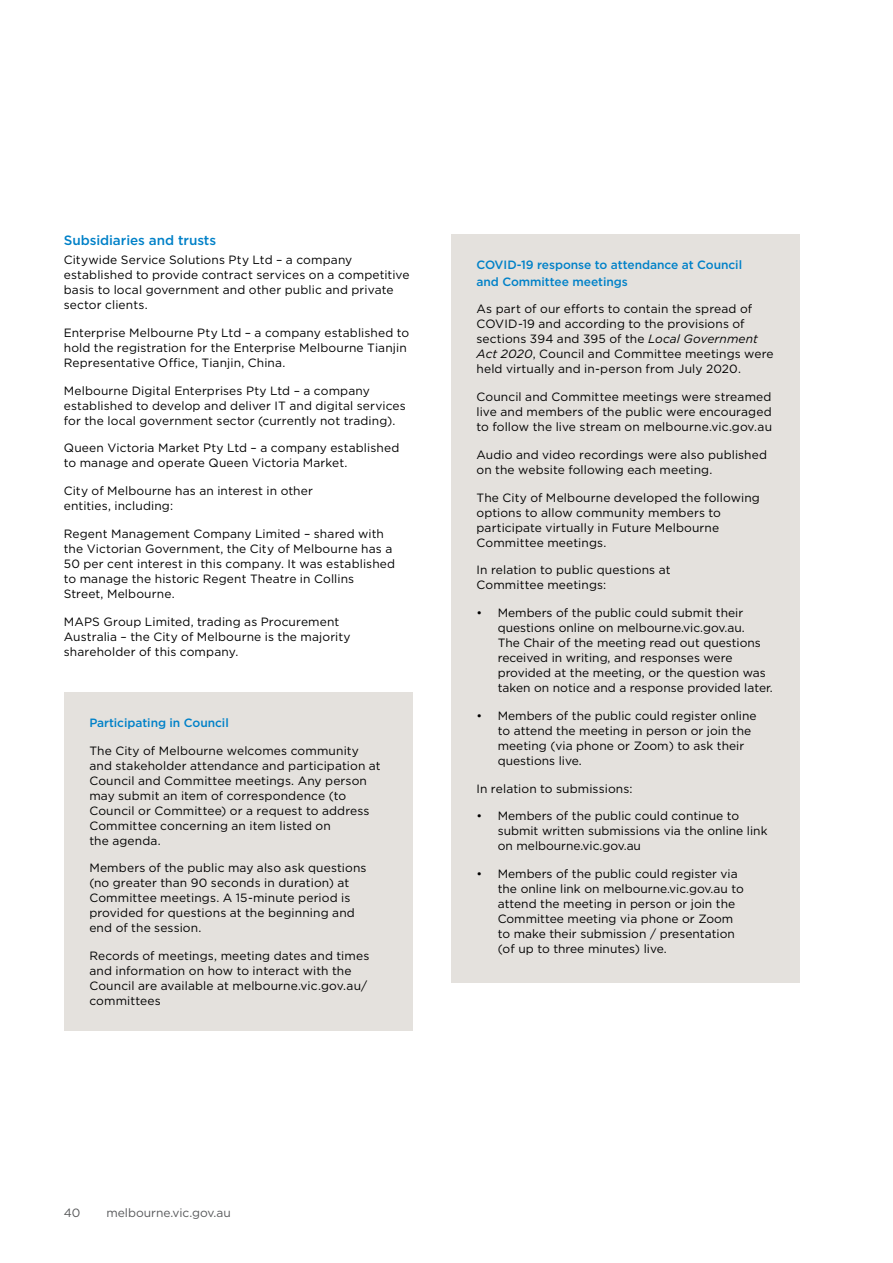
<style>
.page{position:relative;width:893px;height:1263px;background:#fff}
.page>*{position:absolute;margin:0;border:0;box-sizing:border-box;transform-origin:0 0}
.t1{font:500 13.5px "Gotham";letter-spacing:-.005em;color:#0081c8}
.t2{font:12px/15px "Gotham";letter-spacing:.005em;color:#000}
.t3{font:500 12px/16.5px "Gotham";letter-spacing:-.005em;color:#0081c8}
.t4{font:12px "Gotham";color:#58595b}
.s1{font-style:italic}
</style>
<div class="page">
<div style="left:64px;top:692px;width:348px;height:339px;background:#e4e1dd"></div>
<div style="left:451px;top:234px;width:348px;height:748px;background:#e4e1dd"></div>
<p class="t1" style="left:64px;top:235px;width:154px">Subsidiaries and trusts</p>
<p class="t2" style="left:64px;top:253px;width:347px">Citywide Service Solutions Pty Ltd – a company established to provide contract services on a competitive basis to local government and other public and private sector clients.</p>
<p class="t2" style="left:64px;top:326px;width:347px">Enterprise Melbourne Pty Ltd – a company established to hold the registration for the Enterprise Melbourne Tianjin<br>Representative Office, Tianjin, China.</p>
<p class="t2" style="left:64px;top:384px;width:343px">Melbourne Digital Enterprises Pty Ltd – a company established to develop and deliver IT and digital services for the local government sector (currently not trading).</p>
<p class="t2" style="left:64px;top:441px;width:337px">Queen Victoria Market Pty Ltd – a company established to manage and operate Queen Victoria Market.</p>
<p class="t2" style="left:64px;top:484px;width:251px">City of Melbourne has an interest in other entities, including:</p>
<p class="t2" style="left:64px;top:527px;width:333px">Regent Management Company Limited – shared with the Victorian Government, the City of Melbourne has a 50 per cent interest in this company. It was established to manage the historic Regent Theatre in Collins Street, Melbourne.</p>
<p class="t2" style="left:64px;top:615px;width:288px">MAPS Group Limited, trading as Procurement<br>Australia – the City of Melbourne is the majority shareholder of this company.</p>
<p class="t3" style="left:89px;top:715px;width:141px">Participating in Council</p>
<p class="t2" style="left:89px;top:744px;width:293px">The City of Melbourne welcomes community and stakeholder attendance and participation at Council and Committee meetings. Any person may submit an item of correspondence (to Council or Committee) or a request to address Committee concerning an item listed on<br>the agenda.</p>
<p class="t2" style="left:89px;top:862px;width:279px">Members of the public may also ask questions (no greater than 90 seconds in duration) at Committee meetings. A 15-minute period is provided for questions at the beginning and end of the session.</p>
<p class="t2" style="left:89px;top:949px;width:281px">Records of meetings, meeting dates and times and information on how to interact with the Council are available at melbourne.vic.gov.au/ committees</p>
<p class="t3" style="left:476px;top:257px;width:267px">COVID-19 response to attendance at Council and Committee meetings</p>
<p class="t2" style="left:476px;top:302px;width:299px">As part of our efforts to contain the spread of COVID-19 and according to the provisions of sections 394 and 395 of the <span class="s1">Local Government Act 2020</span>, Council and Committee meetings were held virtually and in-person from July 2020.</p>
<p class="t2" style="left:476px;top:390px;width:297px;text-align:justify">Council and Committee meetings were streamed live and members of the public were encouraged to follow the live stream on melbourne.vic.gov.au</p>
<p class="t2" style="left:476px;top:448px;width:292px">Audio and video recordings were also published on the website following each meeting.</p>
<p class="t2" style="left:476px;top:491px;width:285px">The City of Melbourne developed the following options to allow community members to participate virtually in Future Melbourne Committee meetings.</p>
<p class="t2" style="left:476px;top:563px;width:195px">In relation to public questions at<br>Committee meetings:</p>
<p class="t2" style="left:497px;top:606px;width:276px;text-indent:-21px">• Members of the public could submit their questions online on melbourne.vic.gov.au.<br>The Chair of the meeting read out questions received in writing, and responses were provided at the meeting, or the question was taken on notice and a response provided later.</p>
<p class="t2" style="left:497px;top:709px;width:260px;text-indent:-21px">• Members of the public could register online to attend the meeting in person or join the meeting (via phone or Zoom) to ask their questions live.</p>
<p class="t2" style="left:476px;top:782px;width:157px">In relation to submissions:</p>
<p class="t2" style="left:497px;top:810px;width:271px;text-indent:-21px">• Members of the public could continue to submit written submissions via the online link on melbourne.vic.gov.au</p>
<p class="t2" style="left:497px;top:867px;width:247px;text-indent:-21px">• Members of the public could register via the online link on melbourne.vic.gov.au to attend the meeting in person or join the Committee meeting via phone or Zoom to make their submission / presentation (of up to three minutes) live.</p>
<p class="t4" style="left:64px;top:1208px;width:18px">40</p>
<p class="t4" style="left:106px;top:1208px;width:126px">melbourne.vic.gov.au</p>
</div>
